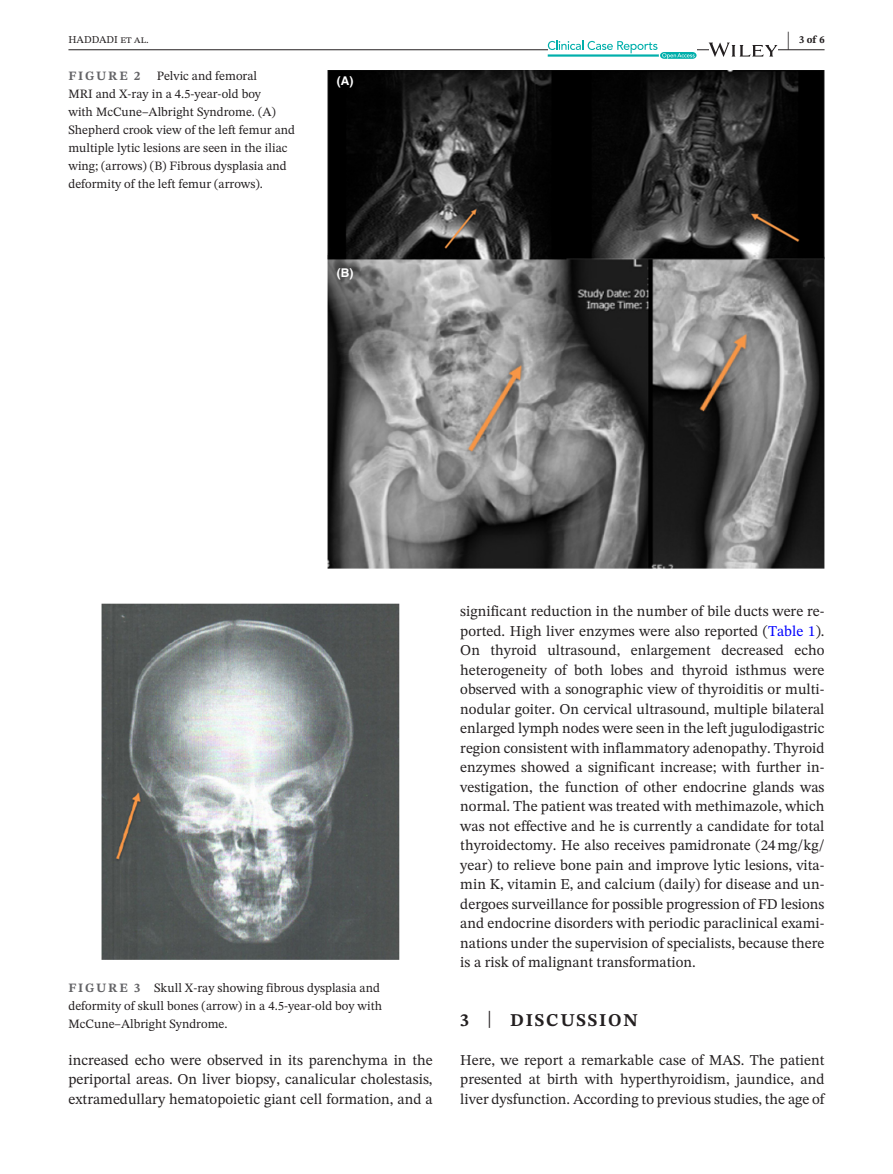
<style>
.page{position:relative;width:893px;height:1174px;background:#fff}
.page>*{position:absolute;margin:0;border:0;box-sizing:border-box;transform-origin:0 0}
.t1{font:700 21px "STIX Two Text";color:#231f20;scale:.42 1}
.t2{font:700 18px "STIX Two Text";letter-spacing:.1em;color:#231f20}
.t3{font:15px/19.5px "STIX Two Text";color:#231f20;text-align:justify}
.t4{font:12.75px/18px "STIX Two Text";color:#231f20}
.t5{font:700 12.75px "STIX Two Text";letter-spacing:.14em;color:#636366}
.t6{font:700 12px "Helvetica";color:#fff}
.t7{font:10.5px "STIX Two Text";color:#231f20}
.t8{font:700 10.5px "STIX Two Text";color:#231f20}
.s1{font-weight:700;color:#636366}
.s2{color:#00f}
.s3{font-weight:400;font-size:23.7px}
</style>
<div class="page">
<hr style="left:68px;top:49px;width:756px;height:1px;background:#231f20">
<svg style="left:548px;top:41px;width:148px;height:18px"></svg>
<svg style="left:709px;top:43px;width:68px;height:14px"></svg>
<img style="left:327px;top:70px;width:497px;height:498px">
<img style="left:102px;top:603px;width:297px;height:356px">
<h1 class="t1" style="left:787px;top:24px;width:8px">|</h1>
<p class="t7" style="left:68px;top:32px;width:82px">HADDADI et al.</p>
<p class="t8" style="left:799px;top:32px;width:27px">3 of 6</p>
<p class="t4" style="left:68px;top:66px;width:228px;text-indent:88px">Pelvic and femoral<br>MRI and X-ray in a 4.5-year-old boy<br>with McCune–Albright Syndrome. (A)<br>Shepherd crook view of the left femur and multiple lytic lesions are seen in the iliac wing; (arrows) (B) Fibrous dysplasia and deformity of the left femur (arrows).</p>
<p class="t6" style="left:337px;top:73px;width:18px">(A)</p>
<p class="t5" style="left:68px;top:66px;width:73px">FIGURE 2</p>
<p class="t6" style="left:337px;top:265px;width:18px">(B)</p>
<p class="t4" style="left:68px;top:978px;width:315px"><span class="s1">FIGURE 3</span> Skull X-ray showing fibrous dysplasia and deformity of skull bones (arrow) in a 4.5-year-old boy with<br>McCune–Albright Syndrome.</p>
<p class="t3" style="left:68px;top:1050px;width:366px">increased echo were observed in its parenchyma in the periportal areas. On liver biopsy, canalicular cholestasis, extramedullary hematopoietic giant cell formation, and a</p>
<p class="t3" style="left:460px;top:601px;width:366px">significant reduction in the number of bile ducts were re&shy;ported. High liver enzymes were also reported (<span class="s2">Table 1</span>).<br>On thyroid ultrasound, enlargement decreased echo heterogeneity of both lobes and thyroid isthmus were observed with a sonographic view of thyroiditis or multi&shy;nodular goiter. On cervical ultrasound, multiple bilateral enlarged lymph nodes were seen in the left jugulodigastric region consistent with inflammatory adenopathy. Thyroid enzymes showed a significant increase; with further in&shy;vestigation, the function of other endocrine glands was normal. The patient was treated with methimazole, which was not effective and he is currently a candidate for total thyroidectomy. He also receives pamidronate (24mg/kg/ year) to relieve bone pain and improve lytic lesions, vita&shy;min K, vitamin E, and calcium (daily) for disease and un&shy;dergoes surveillance for possible progression of FD lesions and endocrine disorders with periodic paraclinical exami&shy;nations under the supervision of specialists, because there is a risk of malignant transformation.</p>
<p class="t2" style="left:460px;top:1007px;width:179px">3 <span class="s3">|</span> DISCUSSION</p>
<p class="t3" style="left:460px;top:1050px;width:366px">Here, we report a remarkable case of MAS. The patient presented at birth with hyperthyroidism, jaundice, and liver dysfunction. According to previous studies, the age of</p>
</div>
